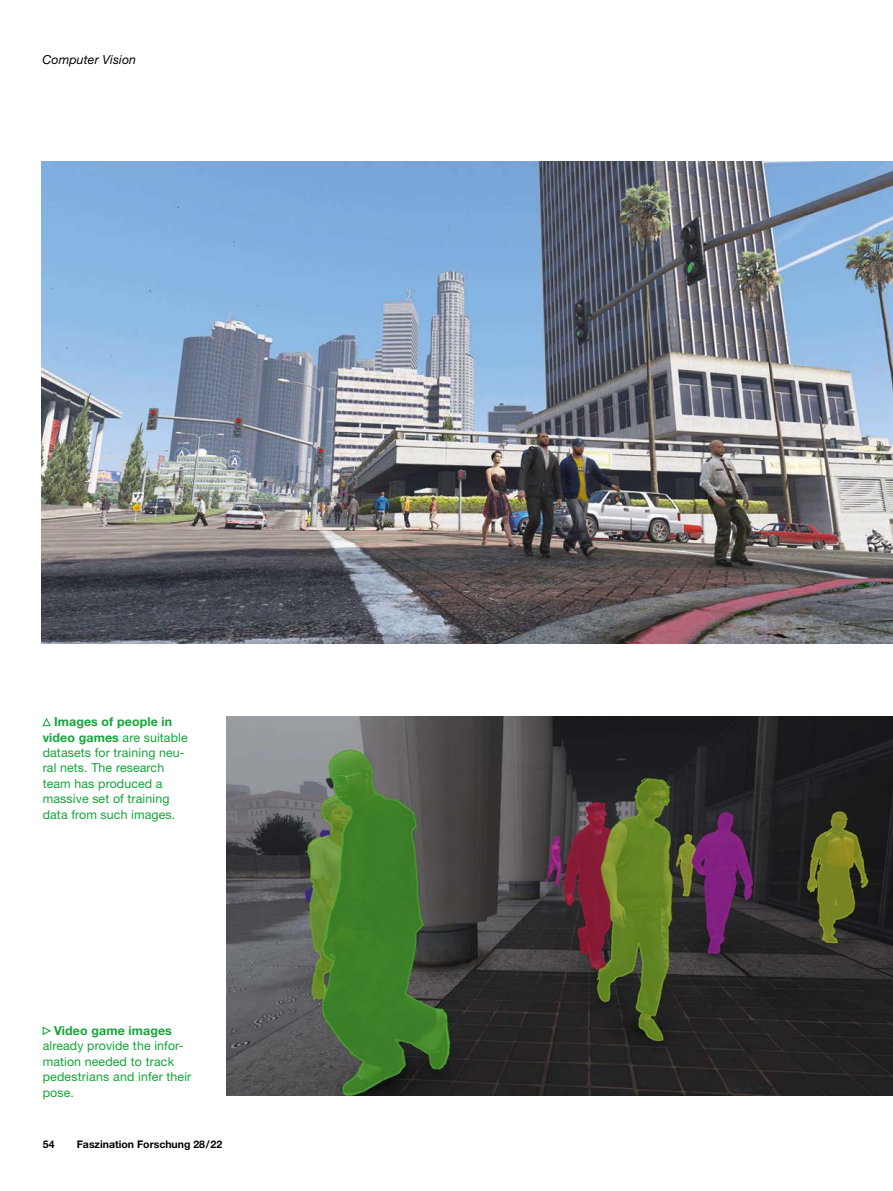
<style>
.page{position:relative;width:893px;height:1191px;background:#fff}
.page>*{position:absolute;margin:0;border:0;box-sizing:border-box;transform-origin:0 0}
.t1{font:12.3px/15.5px "Helvetica Neue LT Std";letter-spacing:.01em;color:#13a538}
.t2{font:700 12.3px "Helvetica Neue LT Std";letter-spacing:.01em;color:#13a538}
.t3{font:italic 12.3px "Helvetica Neue LT Std";letter-spacing:.01em;color:#000}
.t4{font:700 10.5px "Helvetica Neue LT Std";color:#000}
.s1{font-weight:700}
</style>
<div class="page">
<img style="left:41px;top:161px;width:852px;height:482px">
<img style="left:227px;top:716px;width:666px;height:379px">
<svg style="left:42px;top:1026px;width:9px;height:9px"></svg>
<svg style="left:42px;top:718px;width:9px;height:8px"></svg>
<p class="t3" style="left:43px;top:52px;width:95px">Computer Vision</p>
<p class="t1" style="left:43px;top:714px;width:146px;text-indent:11px"><span class="s1">Images of people in video games</span> are suitable datasets for training neu&shy;ral nets. The research team has produced a massive set of training data from such images.</p>
<p class="t2" style="left:54px;top:1023px;width:119px">Video game images</p>
<p class="t1" style="left:43px;top:1038px;width:150px">already provide the infor&shy;mation needed to track pedestrians and infer their pose.</p>
<p class="t4" style="left:43px;top:1137px;width:14px">54</p>
<p class="t4" style="left:77px;top:1137px;width:147px">Faszination Forschung 28/22</p>
</div>
